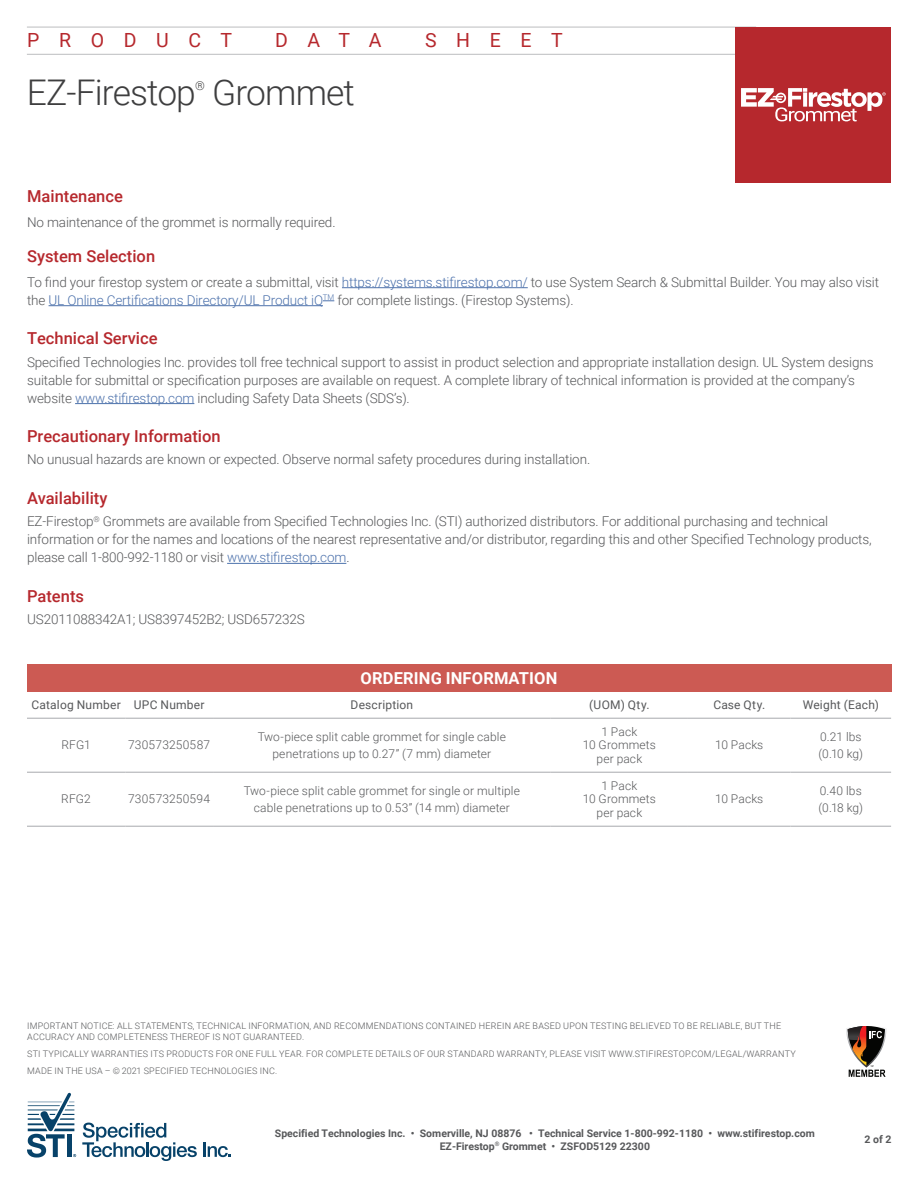
<style>
.page{position:relative;width:918px;height:1188px;background:#fff}
.page>*{position:absolute;margin:0;border:0;box-sizing:border-box;transform-origin:0 0}
.t1{font:300 35.4px "Roboto";letter-spacing:-.025em;color:#3e3e3f}
.t2{font:19.5px "Roboto";letter-spacing:1.005em;color:#b6282d}
.t3{font:500 16.5px "Roboto";color:#b6282d}
.t4{font:700 16.5px "Roboto";letter-spacing:.01em;color:#fff}
.t5{font:300 13.5px/18px "Roboto";letter-spacing:-.01em;color:#57585a}
.t6{font:300 12.3px "Roboto";color:#3e3e3f}
.t7{font:300 12px/16.5px "Roboto";letter-spacing:.01em;color:#57585a;text-align:center}
.t8{font:12px "Roboto";letter-spacing:.02em;color:#57585a}
.t9{font:700 10.5px/12.6px "Roboto";color:#57585a;text-align:center}
.t10{font:300 9px/10.5px "Roboto";letter-spacing:.025em;color:#57585a}
.s1{color:#4d72ac}
</style>
<div class="page">
<hr style="left:27px;top:27px;width:729px;height:1px;background:#bcbdc0">
<hr style="left:27px;top:54px;width:729px;height:1px;background:#bcbdc0">
<div style="left:736px;top:27px;width:155px;height:156px;background:#b6282d"></div>
<svg style="left:741px;top:88px;width:145px;height:33px"></svg>
<svg style="left:27px;top:1093px;width:49px;height:65px"></svg>
<div style="left:67px;top:1134px;width:5px;height:23px;background:#074269"></div>
<svg style="left:82px;top:1123px;width:115px;height:38px"></svg>
<hr style="left:203px;top:1142px;width:3px;height:15px;background:#074269">
<svg style="left:208px;top:1146px;width:23px;height:11px"></svg>
<svg style="left:846px;top:1026px;width:41px;height:51px"></svg>
<div style="left:27px;top:664px;width:864px;height:27px;background:#cc5a53"></div>
<hr style="left:27px;top:718px;width:98px;height:1px;background:#a8a9ad">
<hr style="left:125px;top:718px;width:88px;height:1px;background:#a8a9ad">
<hr style="left:213px;top:718px;width:338px;height:1px;background:#a8a9ad">
<hr style="left:551px;top:718px;width:137px;height:1px;background:#a8a9ad">
<hr style="left:688px;top:718px;width:103px;height:1px;background:#a8a9ad">
<hr style="left:791px;top:718px;width:100px;height:1px;background:#a8a9ad">
<hr style="left:27px;top:772px;width:98px;height:1px;background:#a8a9ad">
<hr style="left:125px;top:772px;width:88px;height:1px;background:#a8a9ad">
<hr style="left:213px;top:772px;width:338px;height:1px;background:#a8a9ad">
<hr style="left:551px;top:772px;width:137px;height:1px;background:#a8a9ad">
<hr style="left:688px;top:772px;width:103px;height:1px;background:#a8a9ad">
<hr style="left:791px;top:772px;width:100px;height:1px;background:#a8a9ad">
<hr style="left:27px;top:826px;width:98px;height:1px;background:#a8a9ad">
<hr style="left:125px;top:826px;width:88px;height:1px;background:#a8a9ad">
<hr style="left:213px;top:826px;width:338px;height:1px;background:#a8a9ad">
<hr style="left:551px;top:826px;width:137px;height:1px;background:#a8a9ad">
<hr style="left:688px;top:826px;width:103px;height:1px;background:#a8a9ad">
<hr style="left:791px;top:826px;width:100px;height:1px;background:#a8a9ad">
<hr style="left:342px;top:287px;width:186px;height:1px;background:#4d72ac">
<hr style="left:49px;top:305px;width:274px;height:1px;background:#4d72ac">
<hr style="left:75px;top:403px;width:119px;height:1px;background:#4d72ac">
<hr style="left:227px;top:563px;width:119px;height:1px;background:#4d72ac">
<h2 class="t2" style="left:27px;top:27px;width:206px">PRODUCT</h2>
<h2 class="t2" style="left:275px;top:27px;width:108px">DATA</h2>
<h2 class="t2" style="left:425px;top:27px;width:139px">SHEET</h2>
<h1 class="t1" style="left:27px;top:67px;width:170px">EZ-Firestop</h1>
<p class="t6" style="left:195px;top:77px;width:11px">®</p>
<h1 class="t1" style="left:212px;top:67px;width:144px">Grommet</h1>
<p class="t3" style="left:27px;top:185px;width:97px">Maintenance</p>
<p class="t5" style="left:27px;top:212px;width:310px">No maintenance of the grommet is normally required.</p>
<p class="t3" style="left:27px;top:245px;width:130px">System Selection</p>
<p class="t5" style="left:27px;top:272px;width:854px">To find your firestop system or create a submittal, visit <span class="s1">https://systems.stifirestop.com/</span> to use System Search &amp; Submittal Builder. You may also visit the <span class="s1">UL Online Certifications Directory/UL Product iQ</span><sup>TM</sup> for complete listings. (Firestop Systems).</p>
<p class="t3" style="left:27px;top:327px;width:132px">Technical Service</p>
<p class="t5" style="left:27px;top:352px;width:848px">Specified Technologies Inc. provides toll free technical support to assist in product selection and appropriate installation design. UL System designs suitable for submittal or specification purposes are available on request. A complete library of technical information is provided at the company’s website <span class="s1">www.stifirestop.com</span> including Safety Data Sheets (SDS’s).</p>
<p class="t3" style="left:27px;top:425px;width:195px">Precautionary Information</p>
<p class="t5" style="left:27px;top:450px;width:565px">No unusual hazards are known or expected. Observe normal safety procedures during installation.</p>
<p class="t3" style="left:27px;top:487px;width:82px">Availability</p>
<p class="t5" style="left:27px;top:512px;width:846px">EZ-Firestop<sup>®</sup> Grommets are available from Specified Technologies Inc. (STI) authorized distributors. For additional purchasing and technical information or for the names and locations of the nearest representative and/or distributor, regarding this and other Specified Technology products, please call 1-800-992-1180 or visit <span class="s1">www.stifirestop.com</span>.</p>
<p class="t3" style="left:27px;top:585px;width:58px">Patents</p>
<p class="t5" style="left:27px;top:610px;width:279px">US2011088342A1; US8397452B2; USD657232S</p>
<p class="t4" style="left:361px;top:666px;width:198px">ORDERING INFORMATION</p>
<p class="t8" style="left:31px;top:696px;width:175px">Catalog Number UPC Number</p>
<p class="t8" style="left:351px;top:696px;width:64px">Description</p>
<p class="t8" style="left:589px;top:696px;width:62px">(UOM) Qty.</p>
<p class="t8" style="left:713px;top:696px;width:53px">Case Qty.</p>
<p class="t8" style="left:803px;top:696px;width:78px">Weight (Each)</p>
<p class="t7" style="left:61px;top:737px;width:31px">RFG1</p>
<p class="t7" style="left:128px;top:737px;width:83px">730573250587</p>
<p class="t7" style="left:258px;top:728px;width:250px">Two-piece split cable grommet for single cable penetrations up to 0.27” (7 mm) diameter</p>
<p class="t7" style="left:583px;top:725px;width:75px;line-height:13.5px">1 Pack<br>10 Grommets per pack</p>
<p class="t7" style="left:715px;top:737px;width:50px">10 Packs</p>
<p class="t7" style="left:819px;top:728px;width:46px;text-align:left">0.21 lbs (0.10 kg)</p>
<p class="t7" style="left:61px;top:791px;width:31px">RFG2</p>
<p class="t7" style="left:128px;top:791px;width:83px">730573250594</p>
<p class="t7" style="left:244px;top:782px;width:278px">Two-piece split cable grommet for single or multiple cable penetrations up to 0.53” (14 mm) diameter</p>
<p class="t7" style="left:583px;top:779px;width:75px;line-height:13.5px">1 Pack<br>10 Grommets per pack</p>
<p class="t7" style="left:715px;top:791px;width:50px">10 Packs</p>
<p class="t7" style="left:819px;top:782px;width:46px;text-align:left">0.40 lbs (0.18 kg)</p>
<p class="t10" style="left:27px;top:1020px;width:756px">IMPORTANT NOTICE: ALL STATEMENTS, TECHNICAL INFORMATION, AND RECOMMENDATIONS CONTAINED HEREIN ARE BASED UPON TESTING BELIEVED TO BE RELIABLE, BUT THE<br>ACCURACY AND COMPLETENESS THEREOF IS NOT GUARANTEED.</p>
<p class="t10" style="left:27px;top:1045px;width:770px;line-height:17.2px">STI TYPICALLY WARRANTIES ITS PRODUCTS FOR ONE FULL YEAR. FOR COMPLETE DETAILS OF OUR STANDARD WARRANTY, PLEASE VISIT WWW.STIFIRESTOP.COM/LEGAL/WARRANTY<br>MADE IN THE USA – © 2021 SPECIFIED TECHNOLOGIES INC.</p>
<p class="t9" style="left:275px;top:1127px;width:541px">Specified Technologies Inc. • Somerville, NJ 08876 • Technical Service 1-800-992-1180 • www.stifirestop.com<br>EZ-Firestop<sup>®</sup> Grommet • ZSFOD5129 22300</p>
<p class="t9" style="left:865px;top:1133px;width:28px">2 of 2</p>
</div>
